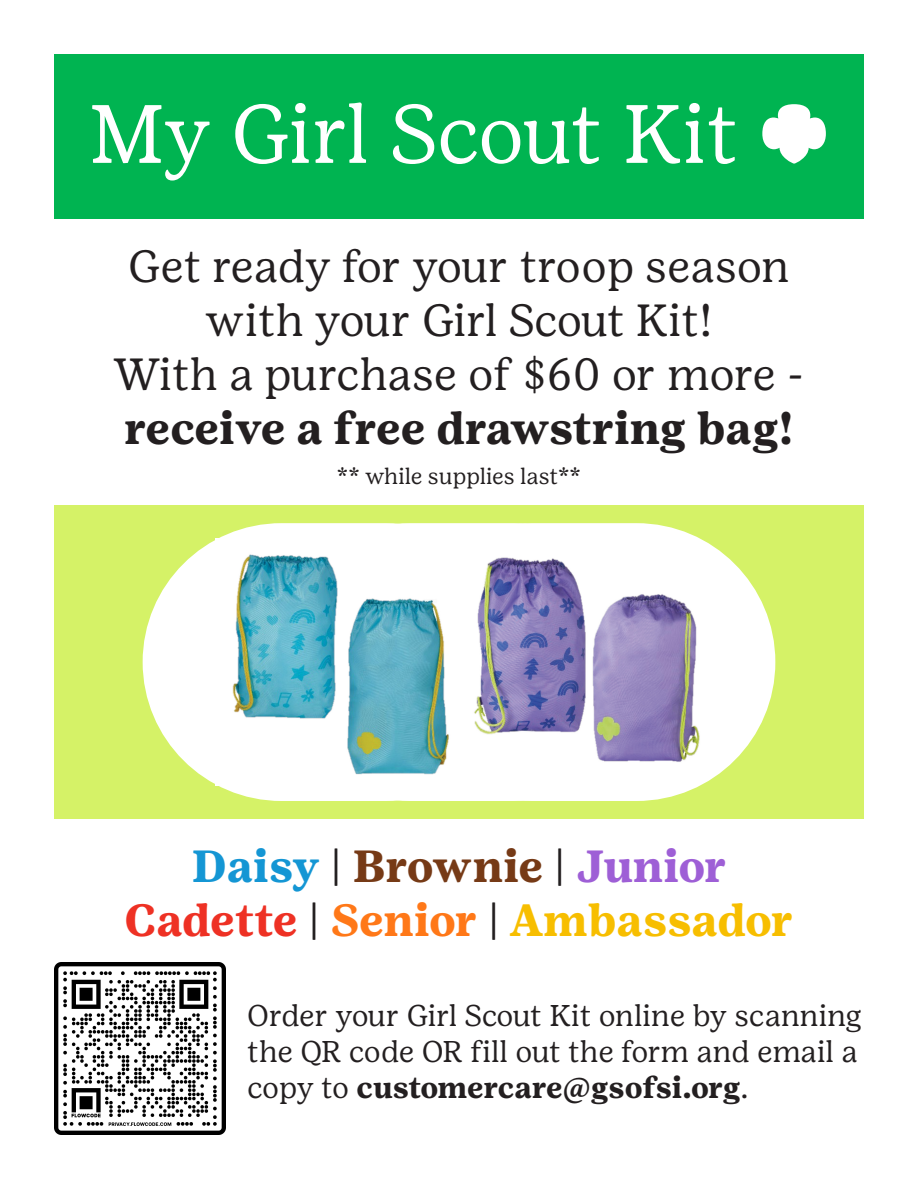
<style>
.page{position:relative;width:918px;height:1188px;background:#fff}
.page>*{position:absolute;margin:0;border:0;box-sizing:border-box;transform-origin:0 0}
.t1{font:82.5px "Girl Scout Text";letter-spacing:-.02em;color:#fff}
.t2{font:45px "Girl Scout Text";letter-spacing:-.01em;color:#231f20}
.t3{font:700 45px "Girl Scout Text";color:#231f20}
.t4{font:700 45px "Girl Scout Text";color:#f7be00}
.t5{font:700 45px "Girl Scout Text";color:#763a16}
.t6{font:30px/36px "Girl Scout Text";letter-spacing:-.01em;color:#231f20}
.t7{font:22.5px "Girl Scout Text";color:#231f20}
.s1{font-family:"Girl Scout Shapes";font-size:90px}
.s2{color:#1496d4}
.s3{color:#231f20}
.s4{color:#9e5fd6}
.s5{color:#ee3124}
.s6{color:#ff7818}
.s7{font-weight:700}
</style>
<div class="page">
<div style="left:54px;top:54px;width:810px;height:164px;background:#00b451"></div>
<div style="left:54px;top:505px;width:810px;height:314px;background:#d5f267"></div>
<div style="left:143px;top:523px;width:382px;height:278px;background:#fff;border-radius:139px"></div>
<div style="left:271px;top:523px;width:382px;height:278px;background:#fff;border-radius:139px"></div>
<div style="left:393px;top:523px;width:382px;height:278px;background:#fff;border-radius:139px"></div>
<img style="left:232px;top:554px;width:217px;height:221px">
<img style="left:474px;top:557px;width:226px;height:205px">
<img style="left:54px;top:963px;width:172px;height:171px">
<p class="t1" style="left:89px;top:88px;width:742px">My Girl Scout Kit <span class="s1">a</span></p>
<p class="t2" style="left:128px;top:241px;width:663px">Get ready for your troop season</p>
<p class="t2" style="left:205px;top:295px;width:509px">with your Girl Scout Kit!</p>
<p class="t2" style="left:113px;top:349px;width:693px">With a purchase of $60 or more -</p>
<p class="t3" style="left:125px;top:402px;width:670px">receive a free drawstring bag!</p>
<p class="t7" style="left:337px;top:463px;width:246px">** while supplies last**</p>
<p class="t5" style="left:191px;top:840px;width:537px"><span class="s2">Daisy</span> <span class="s3">|</span> Brownie <span class="s3">|</span> <span class="s4">Junior</span></p>
<p class="t4" style="left:125px;top:894px;width:670px"><span class="s5">Cadette</span> <span class="s3">|</span> <span class="s6">Senior</span> <span class="s3">|</span> Ambassador</p>
<p class="t6" style="left:247px;top:998px;width:616px">Order your Girl Scout Kit online by scanning the QR code OR fill out the form and email a copy to <span class="s7">customercare@gsofsi.org</span>.</p>
</div>
